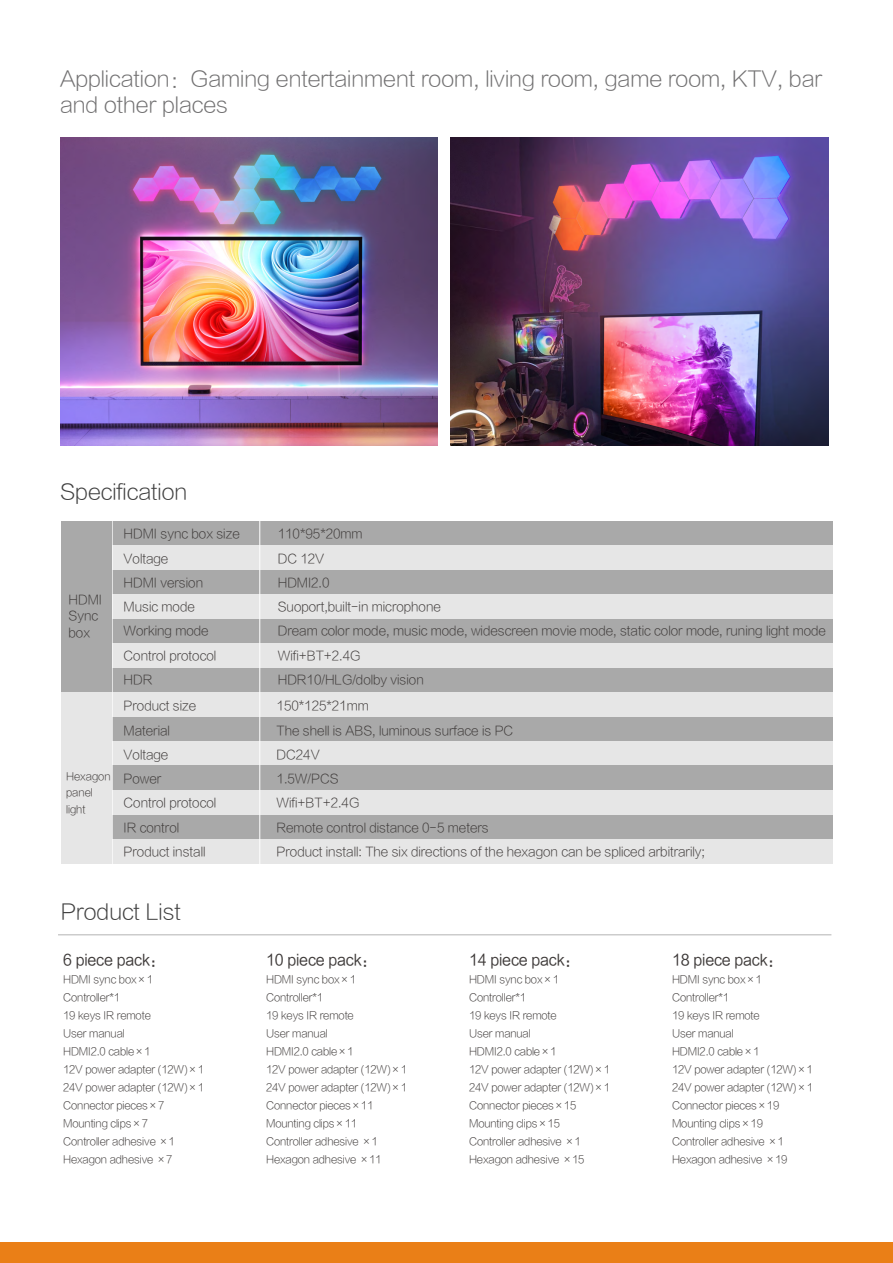
<style>
.page{position:relative;width:893px;height:1263px;background:#fff}
.page>*{position:absolute;margin:0;border:0;box-sizing:border-box;transform-origin:0 0}
.t1{font:21px/25.2px "FZLTXHK GBK1 0";color:#717071}
.t2{font:21px "FZLTXHK GBK1 0";color:#3f3f3f}
.t3{font:15px "FZLTH GB1 4";letter-spacing:-.01em;color:#3e3a39}
.t4{font:12.6px/24.3px "FZLTXHK GBK1 0";color:#3e3a39}
.t5{font:10.5px/18px "FZLTXHK GBK1 0";letter-spacing:-.01em;color:#3e3a39}
</style>
<div class="page">
<div style="left:0;top:1242px;width:893px;height:21px;background:#ea7f17"></div>
<div style="left:61px;top:570px;width:772px;height:24px;background:#a9a9a9"></div>
<div style="left:61px;top:521px;width:772px;height:24px;background:#a9a9a9"></div>
<div style="left:61px;top:545px;width:772px;height:24px;background:#e6e6e6"></div>
<div style="left:61px;top:619px;width:772px;height:24px;background:#a9a9a9"></div>
<div style="left:61px;top:594px;width:772px;height:25px;background:#e6e6e6"></div>
<div style="left:61px;top:667px;width:772px;height:25px;background:#a9a9a9"></div>
<div style="left:61px;top:643px;width:772px;height:24px;background:#e6e6e6"></div>
<div style="left:61px;top:716px;width:772px;height:25px;background:#a9a9a9"></div>
<div style="left:61px;top:692px;width:772px;height:24px;background:#e6e6e6"></div>
<div style="left:61px;top:741px;width:772px;height:24px;background:#e6e6e6"></div>
<div style="left:61px;top:765px;width:772px;height:25px;background:#a9a9a9"></div>
<div style="left:61px;top:814px;width:772px;height:25px;background:#a9a9a9"></div>
<div style="left:61px;top:790px;width:772px;height:24px;background:#e6e6e6"></div>
<div style="left:61px;top:839px;width:772px;height:24px;background:#e6e6e6"></div>
<hr style="left:112px;top:521px;width:1px;height:347px;background:#fff">
<hr style="left:259px;top:521px;width:1px;height:347px;background:#fff">
<hr style="left:58px;top:934px;width:773px;height:1px;background:#b3b3b3">
<div style="left:61px;top:690px;width:51px;height:174px;background:#e6e6e6"></div>
<div style="left:61px;top:521px;width:51px;height:170px;background:#a9a9a9"></div>
<img style="left:60px;top:138px;width:378px;height:308px">
<img style="left:451px;top:138px;width:377px;height:308px">
<h1 class="t1" style="left:60px;top:67px;width:763px">Application：Gaming entertainment room, living room, game room, KTV, bar and other places</h1>
<h1 class="t2" style="left:60px;top:480px;width:129px">Specification</h1>
<p class="t4" style="left:69px;top:591px;width:35px;line-height:16.5px">HDMI<br>Sync box</p>
<p class="t5" style="left:66px;top:768px;width:46px;line-height:16.5px">Hexagon panel light</p>
<p class="t4" style="left:124px;top:522px;width:118px">HDMI sync box size<br>Voltage<br>HDMI version<br>Music mode<br>Working mode<br>Control protocol<br>HDR</p>
<p class="t4" style="left:278px;top:522px;width:550px">110*95*20mm<br>DC 12V<br>HDMI2.0<br>Suoport,built-in microphone<br>Dream color mode, music mode, widescreen movie mode, static color mode, runing light mode<br>Wifi+BT+2.4G<br>HDR10/HLG/dolby vision</p>
<p class="t4" style="left:124px;top:694px;width:94px">Product size<br>Material<br>Voltage<br>Power<br>Control protocol<br>IR control<br>Product install</p>
<p class="t4" style="left:277px;top:694px;width:430px">150*125*21mm<br>The shell is ABS, luminous surface is PC<br>DC24V<br>1.5W/PCS<br>Wifi+BT+2.4G<br>Remote control distance 0-5 meters<br>Product install: The six directions of the hexagon can be spliced arbitrarily;</p>
<h1 class="t2" style="left:61px;top:901px;width:122px">Product List</h1>
<h2 class="t3" style="left:63px;top:951px;width:103px">6 piece pack：</h2>
<p class="t5" style="left:63px;top:970px;width:142px">HDMI sync box×1<br>Controller*1<br>19 keys IR remote<br>User manual<br>HDMI2.0 cable×1<br>12V power adapter (12W)×1<br>24V power adapter (12W)×1<br>Connector pieces×7<br>Mounting clips×7<br>Controller adhesive ×1<br>Hexagon adhesive ×7</p>
<h2 class="t3" style="left:266px;top:951px;width:112px">10 piece pack：</h2>
<p class="t5" style="left:266px;top:970px;width:142px">HDMI sync box×1<br>Controller*1<br>19 keys IR remote<br>User manual<br>HDMI2.0 cable×1<br>12V power adapter (12W)×1<br>24V power adapter (12W)×1<br>Connector pieces×11<br>Mounting clips×11<br>Controller adhesive ×1<br>Hexagon adhesive ×11</p>
<h2 class="t3" style="left:469px;top:951px;width:112px">14 piece pack：</h2>
<p class="t5" style="left:469px;top:970px;width:142px">HDMI sync box×1<br>Controller*1<br>19 keys IR remote<br>User manual<br>HDMI2.0 cable×1<br>12V power adapter (12W)×1<br>24V power adapter (12W)×1<br>Connector pieces×15<br>Mounting clips×15<br>Controller adhesive ×1<br>Hexagon adhesive ×15</p>
<h2 class="t3" style="left:672px;top:951px;width:112px">18 piece pack：</h2>
<p class="t5" style="left:672px;top:970px;width:142px">HDMI sync box×1<br>Controller*1<br>19 keys IR remote<br>User manual<br>HDMI2.0 cable×1<br>12V power adapter (12W)×1<br>24V power adapter (12W)×1<br>Connector pieces×19<br>Mounting clips×19<br>Controller adhesive ×1<br>Hexagon adhesive ×19</p>
</div>
